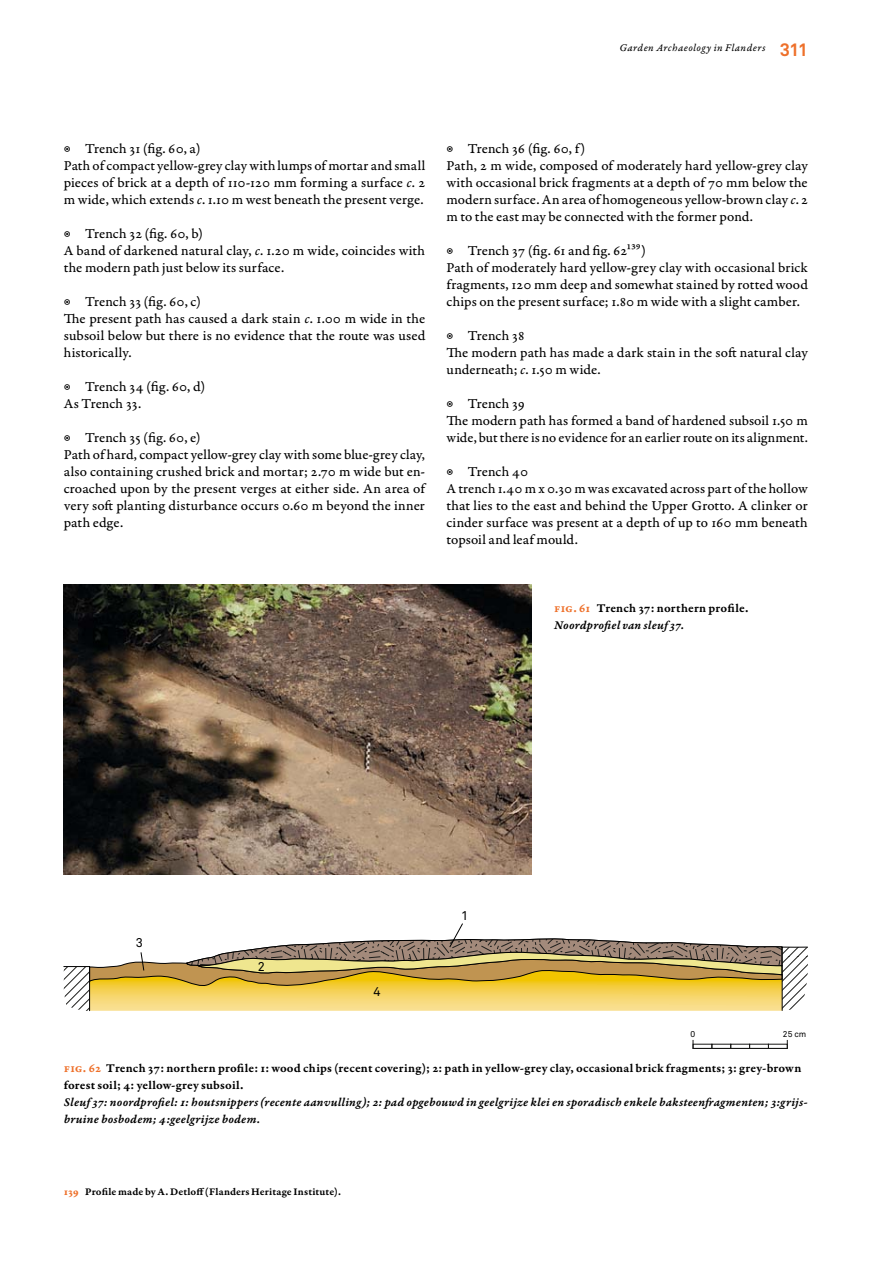
<style>
.page{position:relative;width:893px;height:1263px;background:#fff}
.page>*{position:absolute;margin:0;border:0;box-sizing:border-box;transform-origin:0 0}
.t1{font:14.4px/17px "Garamond Premr Pro Capt";letter-spacing:.005em;color:#000}
.t2{font:12.75px "Akkurat Std";color:#000}
.t3{font:12.6px/17px "Garamond Premr Pro Smbd It Capt";letter-spacing:.015em;color:#000}
.t4{font:12.6px/17px "Garamond Premr Pro Smbd Capt";letter-spacing:.015em;color:#000}
.t5{font:10.8px "Garamond Premr Pro Smbd Capt";letter-spacing:.015em;color:#000}
.t6{font:10.8px "Garamond Premr Pro It Capt";letter-spacing:.05em;color:#000}
.t7{font:8.55px "Akkurat Std";color:#000}
.s1{font-family:"Akkurat Std";font-weight:700;font-size:18px;color:#ee702a}
.s2{font-family:"Garamond Premr Pro It Capt"}
.s3{color:#ee702a}
.s4{font-family:"Garamond Premr Pro Bd Capt";color:#ee702a}
</style>
<div class="page">
<img style="left:64px;top:585px;width:467px;height:289px">
<svg style="left:64px;top:923px;width:744px;height:88px"></svg>
<p class="t6" style="left:620px;top:41px;width:190px">Garden Archaeology in Flanders <span class="s1">311</span></p>
<p class="t1" style="left:64px;top:140px;width:363px">◉ Trench 31 (fig. 60, a)<br>Path of compact yellow-grey clay with lumps of mortar and small pieces of brick at a depth of 110-120 mm forming a surface <span class="s2">c</span>. 2 m wide, which extends <span class="s2">c</span>. 1.10 m west beneath the present verge.</p>
<p class="t1" style="left:64px;top:225px;width:363px">◉ Trench 32 (fig. 60, b)<br>A band of darkened natural clay, <span class="s2">c</span>. 1.20 m wide, coincides with the modern path just below its surface.</p>
<p class="t1" style="left:64px;top:293px;width:363px">◉ Trench 33 (fig. 60, c)<br>The present path has caused a dark stain <span class="s2">c</span>. 1.00 m wide in the subsoil below but there is no evidence that the route was used historically.</p>
<p class="t1" style="left:64px;top:379px;width:143px">◉ Trench 34 (fig. 60, d)<br>As Trench 33.</p>
<p class="t1" style="left:64px;top:430px;width:363px">◉ Trench 35 (fig. 60, e)<br>Path of hard, compact yellow-grey clay with some blue-grey clay, also containing crushed brick and mortar; 2.70 m wide but en&shy;croached upon by the present verges at either side. An area of very soft planting disturbance occurs 0.60 m beyond the inner path edge.</p>
<p class="t1" style="left:446px;top:140px;width:363px">◉ Trench 36 (fig. 60, f)<br>Path, 2 m wide, composed of moderately hard yellow-grey clay with occasional brick fragments at a depth of 70 mm below the modern surface. An area of homogeneous yellow-brown clay <span class="s2">c</span>. 2 m to the east may be connected with the former pond.</p>
<p class="t1" style="left:446px;top:242px;width:363px">◉ Trench 37 (fig. 61 and fig. 62139)<br>Path of moderately hard yellow-grey clay with occasional brick fragments, 120 mm deep and somewhat stained by rotted wood chips on the present surface; 1.80 m wide with a slight camber.</p>
<p class="t1" style="left:446px;top:327px;width:363px">◉ Trench 38<br>The modern path has made a dark stain in the soft natural clay underneath; <span class="s2">c</span>. 1.50 m wide.</p>
<p class="t1" style="left:446px;top:396px;width:363px">◉ Trench 39<br>The modern path has formed a band of hardened subsoil 1.50 m wide, but there is no evidence for an earlier route on its alignment.</p>
<p class="t1" style="left:446px;top:464px;width:363px">◉ Trench 40<br>A trench 1.40 m x 0.30 m was excavated across part of the hollow that lies to the east and behind the Upper Grotto. A clinker or cinder surface was present at a depth of up to 160 mm beneath topsoil and leaf mould.</p>
<p class="t4" style="left:554px;top:600px;width:196px"><span class="s3">Fig. 61</span> Trench 37: northern profile.</p>
<p class="t3" style="left:554px;top:618px;width:131px">Noordprofiel van sleuf 37.</p>
<p class="t2" style="left:136px;top:935px;width:9px">3</p>
<p class="t2" style="left:258px;top:959px;width:9px">2</p>
<p class="t2" style="left:374px;top:984px;width:9px">4</p>
<p class="t2" style="left:461px;top:908px;width:9px">1</p>
<p class="t7" style="left:690px;top:1029px;width:6px">0</p>
<p class="t7" style="left:783px;top:1029px;width:25px">25 cm</p>
<p class="t4" style="left:64px;top:1059px;width:739px"><span class="s3">Fig. 62</span> Trench 37: northern profile: 1: wood chips (recent covering); 2: path in yellow-grey clay, occasional brick fragments; 3: grey-brown forest soil; 4: yellow-grey subsoil.</p>
<p class="t3" style="left:64px;top:1094px;width:746px">Sleuf 37: noordprofiel: 1: houtsnippers (recente aanvulling); 2: pad opgebouwd in geelgrijze klei en sporadisch enkele baksteenfragmenten; 3:grijs&shy;bruine bosbodem; 4:geelgrijze bodem.</p>
<p class="t5" style="left:64px;top:1185px;width:279px"><span class="s4">139</span> Profile made by A. Detloff (Flanders Heritage Institute).</p>
</div>
